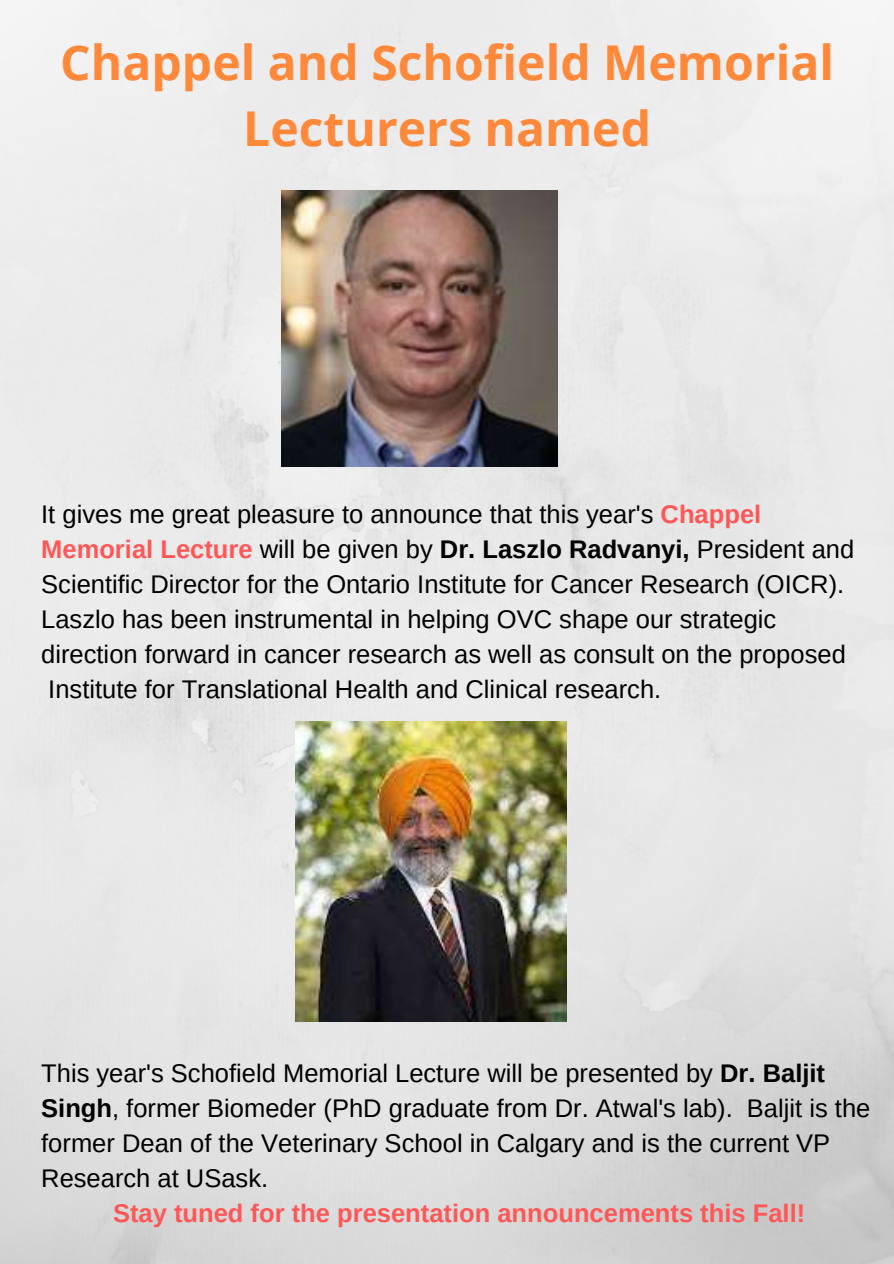
<style>
.page{position:relative;width:894px;height:1264px;background:#fff}
.page>*{position:absolute;margin:0;border:0;box-sizing:border-box;transform-origin:0 0}
.t1{font:700 48px/66.4px "Open Sans";color:#ff893b;text-align:center}
.t2{font:25.5px/35px "Arimo";color:#000}
.t3{font:700 25.5px "Arimo";color:#ff5757}
.s1{font-weight:700;color:#ff5757}
.s2{font-weight:700}
</style>
<div class="page">
<img style="left:0;top:0;width:893px;height:1263px">
<img style="left:281px;top:190px;width:276px;height:276px">
<img style="left:295px;top:722px;width:271px;height:299px">
<h1 class="t1" style="left:60px;top:28px;width:775px">Chappel and Schofield Memorial<br>Lecturers named</h1>
<p class="t2" style="left:41px;top:497px;width:814px">It gives me great pleasure to announce that this year's <span class="s1">Chappel Memorial Lecture</span> will be given by <span class="s2">Dr. Laszlo Radvanyi,</span> President and Scientific Director for the Ontario Institute for Cancer Research (OICR).<br>Laszlo has been instrumental in helping OVC shape our strategic direction forward in cancer research as well as consult on the proposed Institute for Translational Health and Clinical research.</p>
<p class="t2" style="left:41px;top:1055px;width:830px">This year's Schofield Memorial Lecture will be presented by <span class="s2">Dr. Baljit Singh</span>, former Biomeder (PhD graduate from Dr. Atwal's lab). Baljit is the former Dean of the Veterinary School in Calgary and is the current VP Research at USask.</p>
<p class="t3" style="left:113px;top:1198px;width:693px">Stay tuned for the presentation announcements this Fall!</p>
</div>
